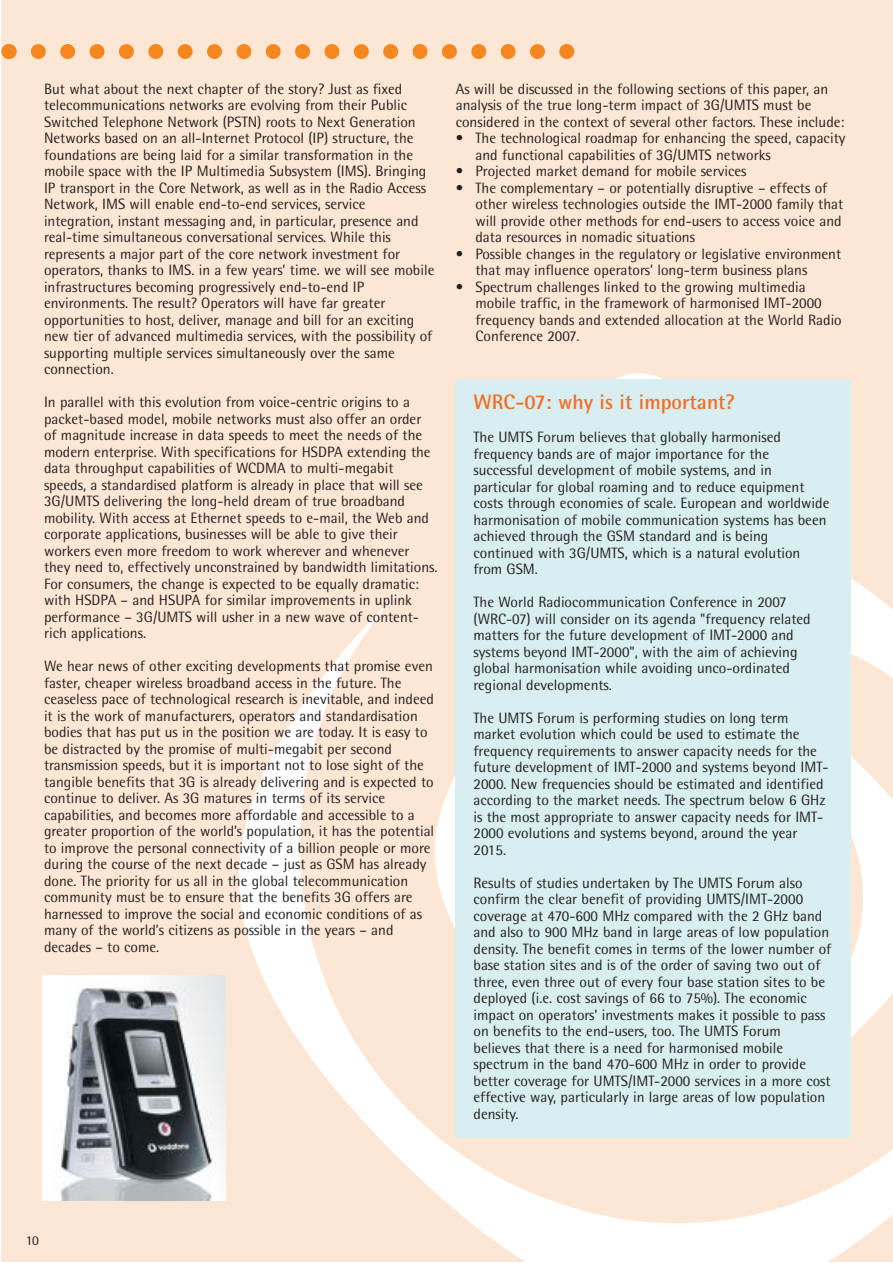
<style>
.page{position:relative;width:893px;height:1263px;background:#fff}
.page>*{position:absolute;margin:0;border:0;box-sizing:border-box;transform-origin:0 0}
.t1{font:700 21px "Rotis Semi Sans";color:#f36d22}
.t2{font:15px/16.5px "Rotis Semi Sans";color:#231f1f}
.t3{font:13.5px "Rotis Semi Sans";color:#231f1f}
</style>
<div class="page">
<div style="left:1px;top:0;width:891px;height:1262px;background:#fee6d4"></div>
<svg style="left:239px;top:542px;width:653px;height:720px"></svg>
<svg style="left:2px;top:44px;width:543px;height:15px"></svg>
<svg style="left:559px;top:44px;width:15px;height:15px"></svg>
<div style="left:455px;top:379px;width:395px;height:759px;background:#d8eef0"></div>
<img style="left:43px;top:975px;width:183px;height:226px">
<p class="t2" style="left:44px;top:82px;width:392px">But what about the next chapter of the story? Just as fixed telecommunications networks are evolving from their Public Switched Telephone Network (PSTN) roots to Next Generation Networks based on an all-Internet Protocol (IP) structure, the foundations are being laid for a similar transformation in the mobile space with the IP Multimedia Subsystem (IMS). Bringing IP transport in the Core Network, as well as in the Radio Access Network, IMS will enable end-to-end services, service integration, instant messaging and, in particular, presence and real-time simultaneous conversational services. While this represents a major part of the core network investment for operators, thanks to IMS. in a few years’ time. we will see mobile infrastructures becoming progressively end-to-end IP environments. The result? Operators will have far greater opportunities to host, deliver, manage and bill for an exciting new tier of advanced multimedia services, with the possibility of supporting multiple services simultaneously over the same connection.</p>
<p class="t2" style="left:44px;top:396px;width:395px">In parallel with this evolution from voice-centric origins to a packet-based model, mobile networks must also offer an order of magnitude increase in data speeds to meet the needs of the modern enterprise. With specifications for HSDPA extending the data throughput capabilities of WCDMA to multi-megabit speeds, a standardised platform is already in place that will see 3G/UMTS delivering the long-held dream of true broadband mobility. With access at Ethernet speeds to e-mail, the Web and corporate applications, businesses will be able to give their workers even more freedom to work wherever and whenever they need to, effectively unconstrained by bandwidth limitations.<br>For consumers, the change is expected to be equally dramatic: with HSDPA – and HSUPA for similar improvements in uplink performance – 3G/UMTS will usher in a new wave of content&shy;rich applications.</p>
<p class="t2" style="left:44px;top:660px;width:391px">We hear news of other exciting developments that promise even faster, cheaper wireless broadband access in the future. The ceaseless pace of technological research is inevitable, and indeed it is the work of manufacturers, operators and standardisation bodies that has put us in the position we are today. It is easy to be distracted by the promise of multi-megabit per second transmission speeds, but it is important not to lose sight of the tangible benefits that 3G is already delivering and is expected to continue to deliver. As 3G matures in terms of its service capabilities, and becomes more affordable and accessible to a greater proportion of the world’s population, it has the potential to improve the personal connectivity of a billion people or more during the course of the next decade – just as GSM has already done. The priority for us all in the global telecommunication community must be to ensure that the benefits 3G offers are harnessed to improve the social and economic conditions of as many of the world’s citizens as possible in the years – and decades – to come.</p>
<p class="t2" style="left:455px;top:82px;width:390px">As will be discussed in the following sections of this paper, an analysis of the true long-term impact of 3G/UMTS must be considered in the context of several other factors. These include:</p>
<p class="t2" style="left:475px;top:132px;width:371px;text-indent:-20px">• The technological roadmap for enhancing the speed, capacity and functional capabilities of 3G/UMTS networks</p>
<p class="t2" style="left:455px;top:165px;width:292px">• Projected market demand for mobile services</p>
<p class="t2" style="left:475px;top:181px;width:369px;text-indent:-20px">• The complementary – or potentially disruptive – effects of other wireless technologies outside the IMT-2000 family that will provide other methods for end-users to access voice and data resources in nomadic situations</p>
<p class="t2" style="left:475px;top:247px;width:367px;text-indent:-20px">• Possible changes in the regulatory or legislative environment that may influence operators’ long-term business plans</p>
<p class="t2" style="left:475px;top:280px;width:368px;text-indent:-20px">• Spectrum challenges linked to the growing multimedia mobile traffic, in the framework of harmonised IMT-2000 frequency bands and extended allocation at the World Radio Conference 2007.</p>
<h1 class="t1" style="left:473px;top:395px;width:263px">WRC-07: why is it important?</h1>
<p class="t2" style="left:473px;top:431px;width:357px">The UMTS Forum believes that globally harmonised frequency bands are of major importance for the successful development of mobile systems, and in particular for global roaming and to reduce equipment costs through economies of scale. European and worldwide harmonisation of mobile communication systems has been achieved through the GSM standard and is being continued with 3G/UMTS, which is a natural evolution from GSM.</p>
<p class="t2" style="left:473px;top:596px;width:339px">The World Radiocommunication Conference in 2007 (WRC-07) will consider on its agenda "frequency related matters for the future development of IMT-2000 and systems beyond IMT-2000", with the aim of achieving global harmonisation while avoiding unco-ordinated regional developments.</p>
<p class="t2" style="left:473px;top:711px;width:356px">The UMTS Forum is performing studies on long term market evolution which could be used to estimate the frequency requirements to answer capacity needs for the future development of IMT-2000 and systems beyond IMT-2000. New frequencies should be estimated and identified according to the market needs. The spectrum below 6 GHz is the most appropriate to answer capacity needs for IMT-2000 evolutions and systems beyond, around the year 2015.</p>
<p class="t2" style="left:473px;top:876px;width:359px">Results of studies undertaken by The UMTS Forum also confirm the clear benefit of providing UMTS/IMT-2000 coverage at 470-600 MHz compared with the 2 GHz band and also to 900 MHz band in large areas of low population density. The benefit comes in terms of the lower number of base station sites and is of the order of saving two out of three, even three out of every four base station sites to be deployed (i.e. cost savings of 66 to 75%). The economic impact on operators’ investments makes it possible to pass on benefits to the end-users, too. The UMTS Forum believes that there is a need for harmonised mobile spectrum in the band 470-600 MHz in order to provide better coverage for UMTS/IMT-2000 services in a more cost effective way, particularly in large areas of low population density.</p>
<p class="t3" style="left:26px;top:1236px;width:15px">10</p>
</div>
